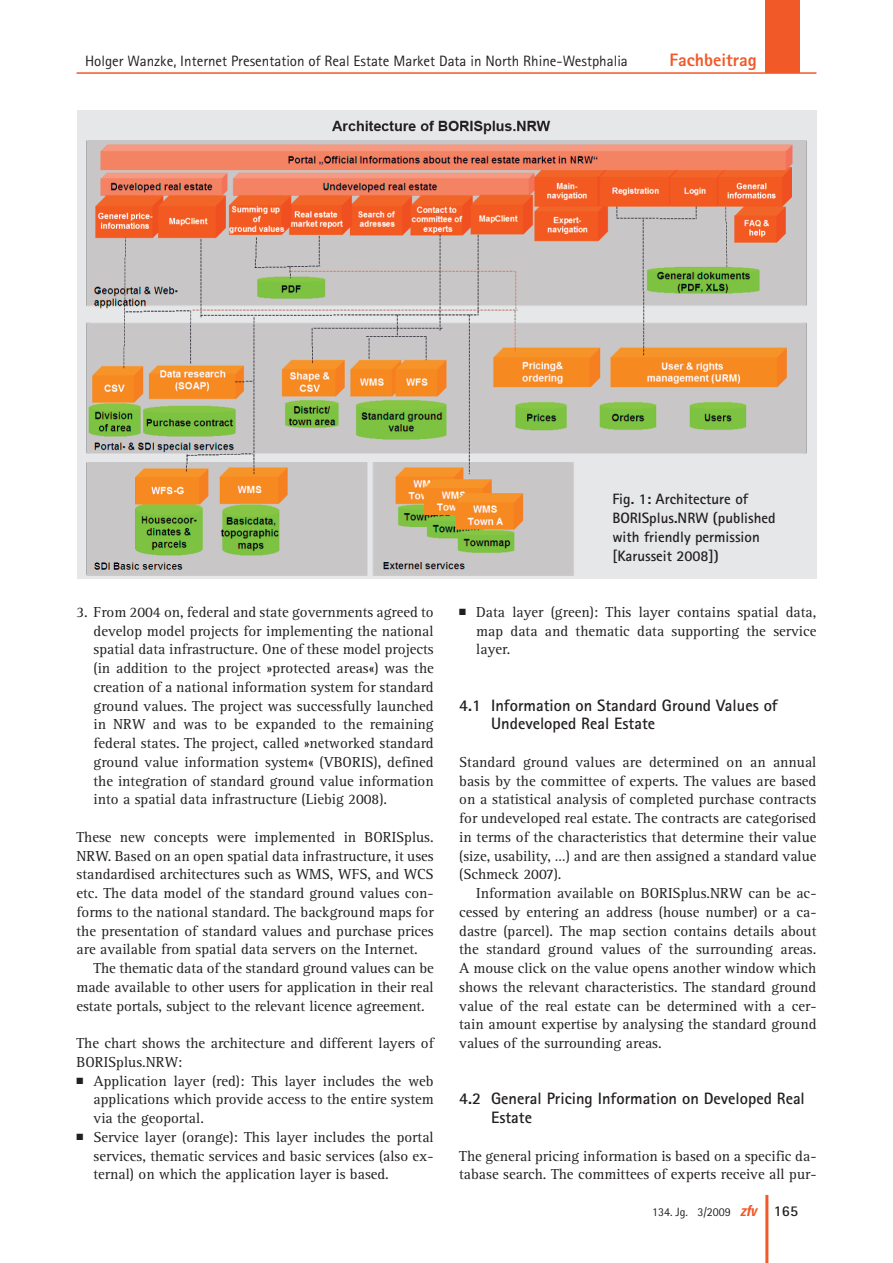
<style>
.page{position:relative;width:893px;height:1263px;background:#fff}
.page>*{position:absolute;margin:0;border:0;box-sizing:border-box;transform-origin:0 0}
.t1{font:800 18px "Rotis Sans Serif";color:#f15929}
._11_titel_2{font:700 16.5px/18.8px "Rotis Sans Serif";color:#231f20}
._01_normal_oEZ_AA{font:15px/18.8px "Rotis Serif";color:#231f20;text-align:justify}
._01_normal{font:15px/18.8px "Rotis Serif";letter-spacing:-.005em;color:#231f20;text-align:justify}
._01_normal_oEZ{font:15px/18.8px "Rotis Serif";color:#231f20;text-align:justify}
._02_normal_bp{font:15px/18.8px "Rotis Serif";color:#231f20;text-align:justify}
._03_abb{font:700 15px/18.8px "Rotis Sans Serif";color:#231f20}
.t2{font:15px "Rotis Sans Serif";color:#231f20}
._01_oEZ_AA_nA{font:15px/18.8px "Rotis Serif";color:#231f20}
.t3{font:12px "Rotis Sans Serif";color:#231f20}
.s1{font-family:"Univers";font-weight:700;font-style:italic;font-stretch:condensed;font-size:15px;color:#f15929}
.s2{font-weight:700;font-size:15px}
</style>
<div class="page">
<div style="left:765px;top:0;width:34px;height:72px;background:#f15929"></div>
<hr style="left:77px;top:72px;width:739px;height:2px;background:#f15929">
<hr style="left:765px;top:1195px;width:3px;height:68px;background:#f15929">
<img style="left:83px;top:111px;width:727px;height:468px">
<p class="t2" style="left:85px;top:52px;width:544px">Holger Wanzke, Internet Presentation of Real Estate Market Data in North Rhine-Westphalia</p>
<p class="t1" style="left:670px;top:48px;width:89px">Fachbeitrag</p>
<p class="_01_normal_oEZ" style="left:94px;top:603px;width:342px;text-indent:-17px">3. From 2004 on, federal and state governments agreed to develop model projects for implementing the national spatial data infrastructure. One of these model projects (in addition to the project »protected areas«) was the creation of a national information system for standard ground values. The project was successfully launched in NRW and was to be expanded to the remaining federal states. The project, called »networked standard ground value information system« (VBORIS), defined the integration of standard ground value information into a spatial data infrastructure (Liebig 2008).</p>
<p class="_01_normal_oEZ_AA" style="left:77px;top:828px;width:359px">These new concepts were implemented in BORISplus.<br>NRW. Based on an open spatial data infrastructure, it uses standardised architectures such as WMS, WFS, and WCS etc. The data model of the standard ground values con‑ forms to the national standard. The background maps for the presentation of standard values and purchase prices are available from spatial data servers on the Internet.</p>
<p class="_01_normal" style="left:77px;top:959px;width:359px;text-indent:17px">The thematic data of the standard ground values can be made available to other users for application in their real estate portals, subject to the relevant licence agreement.</p>
<p class="_01_oEZ_AA_nA" style="left:77px;top:1034px;width:359px">The chart shows the architecture and different layers of<br>BORISplus.NRW:</p>
<p class="_02_normal_bp" style="left:94px;top:1072px;width:342px;text-indent:-17px">■ Application layer (red): This layer includes the web applications which provide access to the entire system via the geoportal.</p>
<p class="_02_normal_bp" style="left:94px;top:1128px;width:342px;text-indent:-17px">■ Service layer (orange): This layer includes the portal services, thematic services and basic services (also ex‑ ternal) on which the application layer is based.</p>
<p class="_03_abb" style="left:612px;top:490px;width:165px">Fig. 1: Architecture of<br>BORISplus.NRW (published with friendly permission [Karusseit 2008])</p>
<p class="_02_normal_bp" style="left:476px;top:603px;width:342px;text-indent:-17px">■ Data layer (green): This layer contains spatial data, map data and thematic data supporting the service layer.</p>
<p class="_11_titel_2" style="left:491px;top:695px;width:288px;text-indent:-32px">4.1 Information on Standard Ground Values of<br>Undeveloped Real Estate</p>
<p class="_01_normal_oEZ_AA" style="left:459px;top:753px;width:359px">Standard ground values are determined on an annual basis by the committee of experts. The values are based on a statistical analysis of completed purchase contracts for undeveloped real estate. The contracts are categorised in terms of the characteristics that determine their value (size, usability, …) and are then assigned a standard value (Schmeck 2007).</p>
<p class="_01_normal" style="left:459px;top:884px;width:359px;text-indent:17px">Information available on BORISplus.NRW can be ac‑ cessed by entering an address (house number) or a ca‑ dastre (parcel). The map section contains details about the standard ground values of the surrounding areas.<br>A mouse click on the value opens another window which shows the relevant characteristics. The standard ground value of the real estate can be determined with a cer‑ tain amount expertise by analysing the standard ground values of the surrounding areas.</p>
<p class="_11_titel_2" style="left:491px;top:1089px;width:315px;text-indent:-32px">4.2 General Pricing Information on Developed Real<br>Estate</p>
<p class="_01_normal_oEZ_AA" style="left:459px;top:1147px;width:359px">The general pricing information is based on a specific da‑ tabase search. The committees of experts receive all pur‑</p>
<p class="t3" style="left:652px;top:1205px;width:148px">134. Jg. 3/2009 <span class="s1">zfv</span> <span class="s2">165</span></p>
</div>
